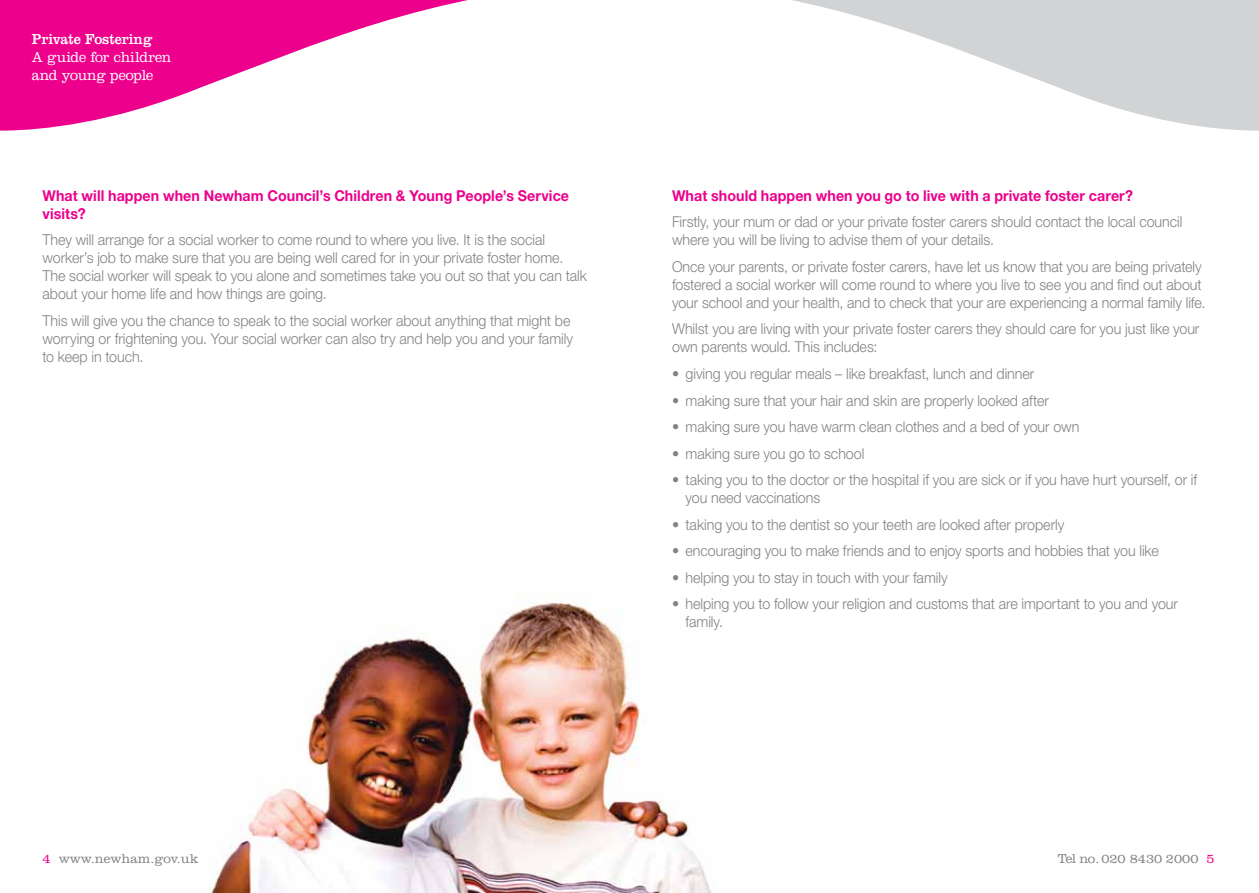
<style>
.page{position:relative;width:1259px;height:893px;background:#fff}
.page>*{position:absolute;margin:0;border:0;box-sizing:border-box;transform-origin:0 0}
.t1{font:300 15px/18px "Helvetica Neue";letter-spacing:-.005em;color:#808285;scale:.95 1}
.t2{font:700 15px/18px "Helvetica Neue";letter-spacing:.005em;color:#ec008c;scale:.95 1}
.t3{font:300 15px/18px "Clarendon";letter-spacing:-.02em;color:#fff;scale:.95 1}
.t4{font:15px "Clarendon";letter-spacing:-.005em;color:#fff;scale:.95 1}
.t5{font:300 13.35px "Clarendon";color:#808285}
.s1{color:#ec008c}
</style>
<div class="page">
<img style="left:209px;top:594px;width:503px;height:299px">
<svg style="left:0;top:0;width:468px;height:131px;fill:#ec008c"></svg>
<svg style="left:792px;top:0;width:467px;height:131px;fill:#d1d3d4"></svg>
<p class="t4" style="left:32px;top:30px;width:128px">Private Fostering</p>
<p class="t3" style="left:32px;top:47px;width:148px">A guide for children and young people</p>
<p class="t2" style="left:43px;top:186px;width:556px">What will happen when Newham Council’s Children &amp; Young People’s Service visits?</p>
<p class="t1" style="left:43px;top:231px;width:574px">They will arrange for a social worker to come round to where you live. It is the social worker’s job to make sure that you are being well cared for in your private foster home.<br>The social worker will speak to you alone and sometimes take you out so that you can talk about your home life and how things are going.</p>
<p class="t1" style="left:43px;top:311px;width:560px">This will give you the chance to speak to the social worker about anything that might be worrying or frightening you. Your social worker can also try and help you and your family to keep in touch.</p>
<p class="t2" style="left:672px;top:186px;width:487px">What should happen when you go to live with a private foster carer?</p>
<p class="t1" style="left:672px;top:213px;width:539px">Firstly, your mum or dad or your private foster carers should contact the local council where you will be living to advise them of your details.</p>
<p class="t1" style="left:672px;top:257px;width:563px">Once your parents, or private foster carers, have let us know that you are being privately fostered a social worker will come round to where you live to see you and find out about your school and your health, and to check that your are experiencing a normal family life.</p>
<p class="t1" style="left:672px;top:320px;width:556px">Whilst you are living with your private foster carers they should care for you just like your own parents would. This includes:</p>
<p class="t1" style="left:672px;top:364px;width:383px">• giving you regular meals – like breakfast, lunch and dinner</p>
<p class="t1" style="left:672px;top:391px;width:398px">• making sure that your hair and skin are properly looked after</p>
<p class="t1" style="left:672px;top:417px;width:430px">• making sure you have warm clean clothes and a bed of your own</p>
<p class="t1" style="left:672px;top:444px;width:204px">• making sure you go to school</p>
<p class="t1" style="left:685px;top:470px;width:540px;text-indent:-13px">• taking you to the doctor or the hospital if you are sick or if you have hurt yourself, or if you need vaccinations</p>
<p class="t1" style="left:672px;top:515px;width:414px">• taking you to the dentist so your teeth are looked after properly</p>
<p class="t1" style="left:672px;top:541px;width:514px">• encouraging you to make friends and to enjoy sports and hobbies that you like</p>
<p class="t1" style="left:672px;top:568px;width:292px">• helping you to stay in touch with your family</p>
<p class="t1" style="left:685px;top:594px;width:520px;text-indent:-13px">• helping you to follow your religion and customs that are important to you and your family.</p>
<p class="t5" style="left:43px;top:851px;width:158px"><span class="s1">4</span> www.newham.gov.uk</p>
<p class="t5" style="left:1058px;top:851px;width:158px">Tel no. 020 8430 2000 <span class="s1">5</span></p>
</div>
